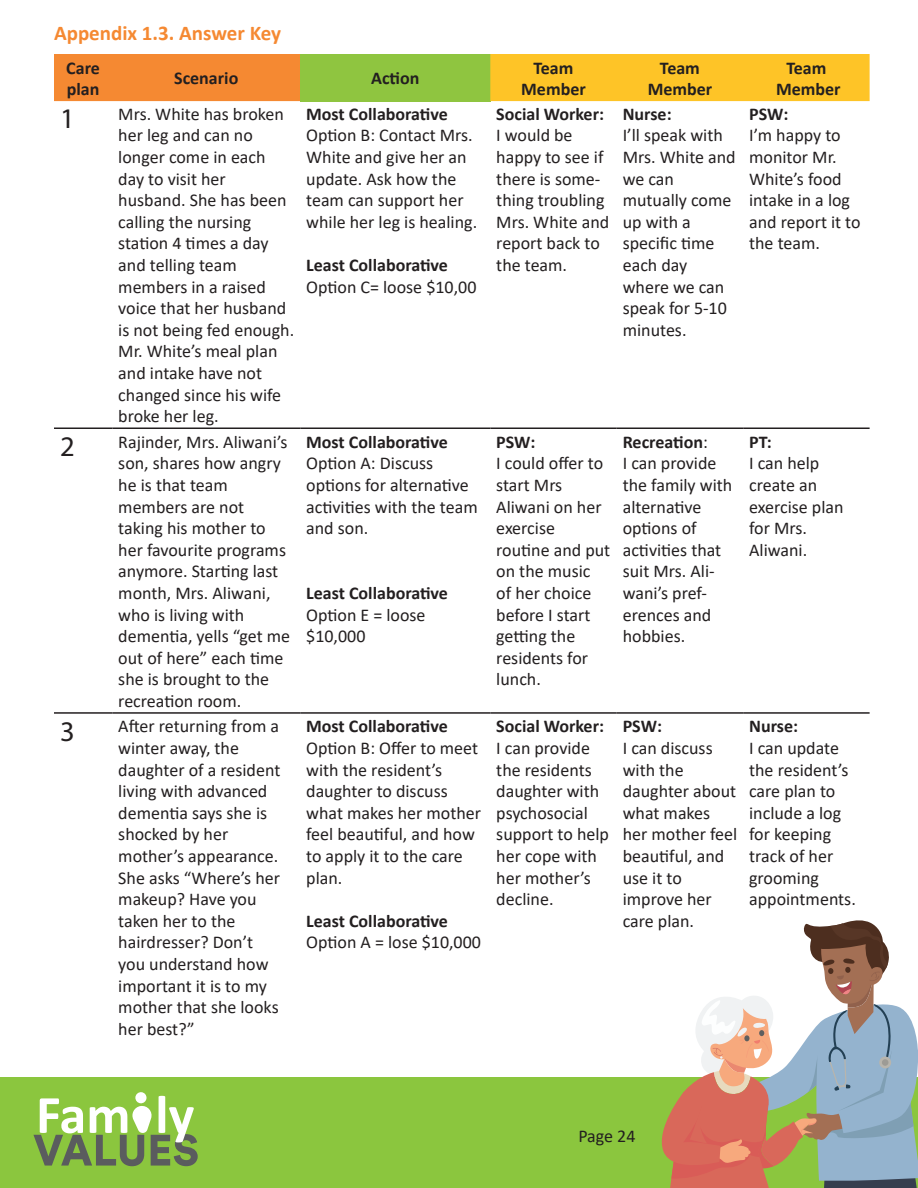
<style>
.page{position:relative;width:918px;height:1188px;background:#fff}
.page>*{position:absolute;margin:0;border:0;box-sizing:border-box;transform-origin:0 0}
.t1{font:28.5px "Myriad Pro";color:#231f20}
.H2_Sub-Headers{font:700 21px "Calibri";color:#f58932}
.t2{font:18px/21.6px "Calibri";color:#231f20}
.t3{font:700 18px/21.6px "Calibri";color:#231f20;text-align:center}
.s1{font-weight:400}
</style>
<div class="page">
<div style="left:0;top:1077px;width:918px;height:111px;background:#8bc63e"></div>
<svg style="left:661px;top:920px;width:257px;height:268px"></svg>
<svg style="left:33px;top:1096px;width:165px;height:70px"></svg>
<div style="left:135px;top:1092px;width:12px;height:11px;background:#fff;border-radius:50%"></div>
<div style="left:54px;top:54px;width:246px;height:47px;background:#f58932"></div>
<div style="left:300px;top:54px;width:190px;height:47px;background:#8fc540"></div>
<div style="left:490px;top:54px;width:380px;height:47px;background:#fec427"></div>
<hr style="left:54px;top:428px;width:58px;height:1px;background:#231f20">
<hr style="left:112px;top:428px;width:188px;height:1px;background:#231f20">
<hr style="left:300px;top:428px;width:190px;height:1px;background:#231f20">
<hr style="left:490px;top:428px;width:127px;height:1px;background:#231f20">
<hr style="left:617px;top:428px;width:126px;height:1px;background:#231f20">
<hr style="left:743px;top:428px;width:127px;height:1px;background:#231f20">
<hr style="left:54px;top:712px;width:58px;height:2px;background:#231f20">
<hr style="left:112px;top:712px;width:188px;height:2px;background:#231f20">
<hr style="left:300px;top:712px;width:190px;height:2px;background:#231f20">
<hr style="left:490px;top:712px;width:127px;height:2px;background:#231f20">
<hr style="left:617px;top:712px;width:126px;height:2px;background:#231f20">
<hr style="left:743px;top:712px;width:127px;height:2px;background:#231f20">
<p class="H2_Sub-Headers" style="left:54px;top:18px;width:229px">Appendix 1.3. Answer Key</p>
<p class="t3" style="left:66px;top:56px;width:35px;text-align:left">Care plan</p>
<p class="t3" style="left:174px;top:67px;width:66px">Scenario</p>
<p class="t3" style="left:371px;top:67px;width:50px">Action</p>
<p class="t3" style="left:521px;top:56px;width:66px">Team<br>Member</p>
<p class="t3" style="left:648px;top:56px;width:66px">Team<br>Member</p>
<p class="t3" style="left:776px;top:56px;width:66px">Team<br>Member</p>
<p class="t1" style="left:60px;top:101px;width:16px">1</p>
<p class="t2" style="left:118px;top:103px;width:177px">Mrs. White has broken her leg and can no longer come in each day to visit her husband. She has been calling the nursing station 4 times a day and telling team members in a raised voice that her husband is not being fed enough.</p>
<p class="t2" style="left:118px;top:340px;width:164px">Mr. White’s meal plan and intake have not changed since his wife broke her leg.</p>
<p class="t3" style="left:306px;top:103px;width:143px">Most Collaborative</p>
<p class="t2" style="left:306px;top:124px;width:172px">Option B: Contact Mrs.<br>White and give her an update. Ask how the team can support her while her leg is healing.</p>
<p class="t3" style="left:306px;top:254px;width:143px">Least Collaborative</p>
<p class="t2" style="left:306px;top:275px;width:172px">Option C= loose $10,00</p>
<p class="t3" style="left:496px;top:103px;width:109px">Social Worker:</p>
<p class="t2" style="left:496px;top:124px;width:115px">I would be happy to see if there is some&shy;thing troubling<br>Mrs. White and report back to the team.</p>
<p class="t3" style="left:749px;top:103px;width:41px">PSW:</p>
<p class="t2" style="left:749px;top:124px;width:113px">I’m happy to monitor Mr.<br>White’s food intake in a log and report it to the team.</p>
<p class="t3" style="left:623px;top:103px;width:50px">Nurse:</p>
<p class="t2" style="left:623px;top:124px;width:115px">I’ll speak with<br>Mrs. White and we can mutually come up with a specific time each day where we can speak for 5-10 minutes.</p>
<p class="t1" style="left:60px;top:429px;width:16px">2</p>
<p class="t2" style="left:118px;top:431px;width:173px">Rajinder, Mrs. Aliwani’s son, shares how angry he is that team members are not taking his mother to her favourite programs anymore. Starting last month, Mrs. Aliwani, who is living with dementia, yells “get me out of here” each time she is brought to the recreation room.</p>
<p class="t3" style="left:306px;top:431px;width:143px">Most Collaborative</p>
<p class="t2" style="left:306px;top:452px;width:173px">Option A: Discuss options for alternative activities with the team and son.</p>
<p class="t3" style="left:306px;top:582px;width:143px">Least Collaborative</p>
<p class="t2" style="left:306px;top:603px;width:121px">Option E = loose $10,000</p>
<p class="t1" style="left:60px;top:714px;width:16px">3</p>
<p class="t2" style="left:118px;top:715px;width:164px">After returning from a winter away, the daughter of a resident living with advanced dementia says she is shocked by her mother’s appearance.</p>
<p class="t2" style="left:118px;top:866px;width:163px">She asks “Where’s her makeup? Have you taken her to the hairdresser? Don’t you understand how important it is to my mother that she looks her best?”</p>
<p class="t3" style="left:306px;top:715px;width:143px">Most Collaborative</p>
<p class="t2" style="left:306px;top:737px;width:176px">Option B: Offer to meet with the resident’s daughter to discuss what makes her mother feel beautiful, and how to apply it to the care plan.</p>
<p class="t3" style="left:306px;top:910px;width:143px">Least Collaborative</p>
<p class="t2" style="left:306px;top:931px;width:176px">Option A = lose $10,000</p>
<p class="t3" style="left:496px;top:431px;width:41px">PSW:</p>
<p class="t2" style="left:496px;top:452px;width:108px">I could offer to start Mrs</p>
<p class="t2" style="left:496px;top:495px;width:107px">Aliwani on her exercise</p>
<p class="t2" style="left:496px;top:539px;width:115px">routine and put on the music<br>of her choice before I start getting the residents for lunch.</p>
<p class="t3" style="left:623px;top:431px;width:87px">Recreation<span class="s1">:</span></p>
<p class="t2" style="left:623px;top:452px;width:111px">I can provide the family with alternative options of</p>
<p class="t2" style="left:623px;top:539px;width:100px">activities that suit Mrs. Ali&shy;wani’s pref&shy;erences and hobbies.</p>
<p class="t3" style="left:749px;top:431px;width:24px">PT:</p>
<p class="t2" style="left:749px;top:452px;width:96px">I can help create an exercise plan for Mrs.<br>Aliwani.</p>
<p class="t3" style="left:496px;top:715px;width:109px">Social Worker:</p>
<p class="t2" style="left:496px;top:737px;width:114px">I can provide the residents daughter with psychosocial support to help her cope with her mother’s decline.</p>
<p class="t3" style="left:623px;top:715px;width:41px">PSW:</p>
<p class="t2" style="left:623px;top:737px;width:116px">I can discuss with the daughter about what makes her mother feel beautiful, and use it to improve her care plan.</p>
<p class="t3" style="left:749px;top:715px;width:50px">Nurse:</p>
<p class="t2" style="left:749px;top:737px;width:108px">I can update the resident’s care plan to include a log for keeping track of her grooming appointments.</p>
<p class="t2" style="left:578px;top:1125px;width:59px">Page 24</p>
</div>
